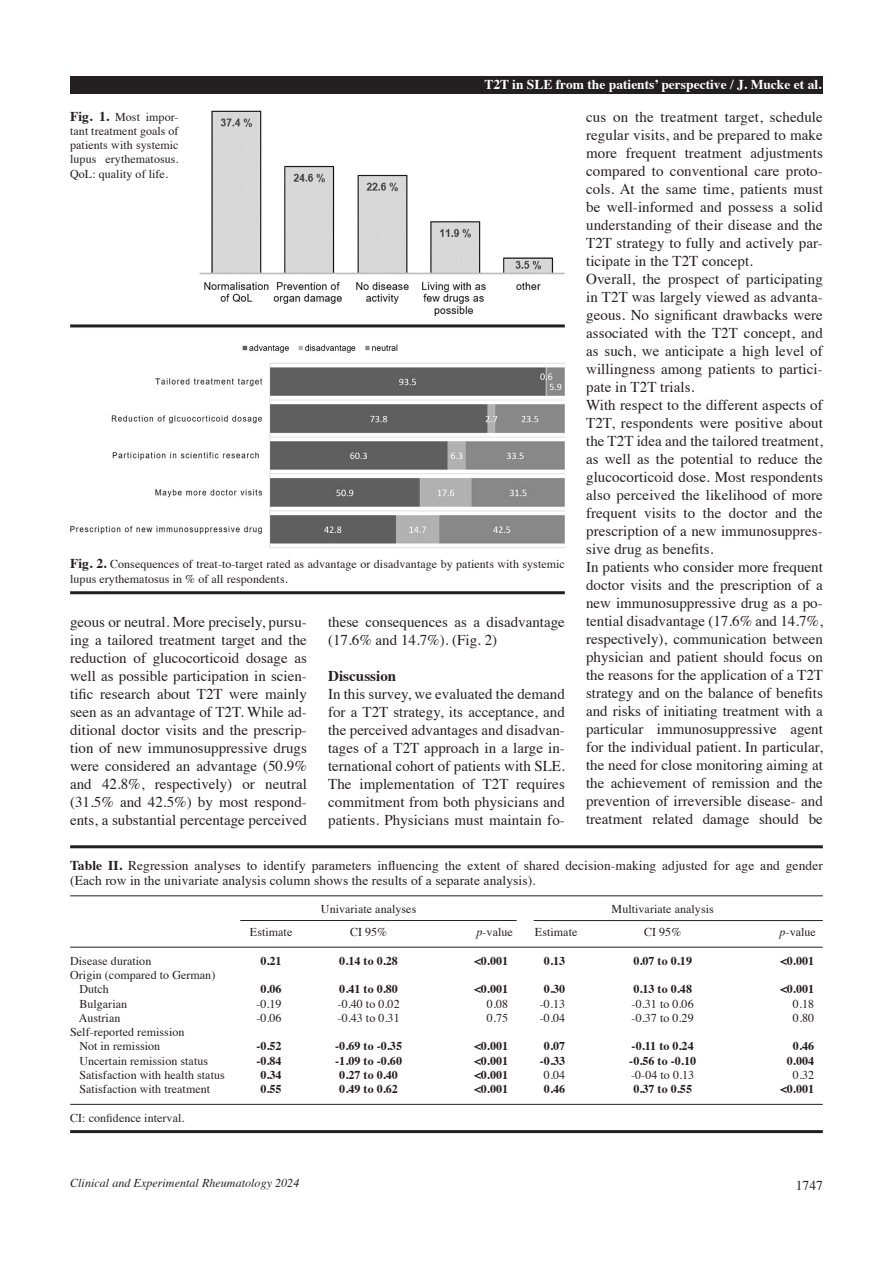
<style>
.page{position:relative;width:893px;height:1263px;background:#fff}
.page>*{position:absolute;margin:0;border:0;box-sizing:border-box;transform-origin:0 0}
.t1{font:15px/18px "Times";letter-spacing:.005em;color:#231f20;text-align:justify}
.t2{font:700 15px "Times";letter-spacing:.005em;color:#231f20}
.t3{font:13.5px/15px "Times";letter-spacing:.005em;color:#231f20}
.t4{font:700 13.5px "Times";color:#fff}
.t5{font:12px/14.2px "Times";letter-spacing:.005em;color:#231f20;text-align:justify}
.t6{font:700 12px "Times";letter-spacing:.005em;color:#231f20}
.t7{font:italic 12px "Times";letter-spacing:.005em;color:#231f20}
.s1{font-weight:700;font-size:13.5px}
.s2{font-weight:700}
.s3{font-style:italic}
</style>
<div class="page">
<div style="left:70px;top:77px;width:753px;height:17px;background:#231f20"></div>
<img style="left:200px;top:111px;width:365px;height:205px">
<hr style="left:70px;top:845px;width:753px;height:3px;background:#231f20">
<hr style="left:70px;top:895px;width:753px;height:1px;background:#231f20">
<hr style="left:240px;top:920px;width:277px;height:1px;background:#231f20">
<hr style="left:534px;top:920px;width:289px;height:1px;background:#231f20">
<hr style="left:70px;top:947px;width:753px;height:1px;background:#231f20">
<hr style="left:70px;top:1104px;width:753px;height:1px;background:#231f20">
<hr style="left:70px;top:1130px;width:753px;height:3px;background:#231f20">
<img style="left:70px;top:344px;width:495px;height:204px">
<hr style="left:70px;top:591px;width:495px;height:3px;background:#231f20">
<hr style="left:70px;top:324px;width:495px;height:3px;background:#231f20">
<p class="t4" style="left:484px;top:71px;width:339px">T2T in SLE from the patients’ perspective / J. Mucke et al.</p>
<p class="t5" style="left:70px;top:108px;width:110px"><span class="s1">Fig. 1.</span> Most impor&shy;tant treatment goals of patients with systemic lupus erythematosus.<br>QoL: quality of life.</p>
<p class="t5" style="left:70px;top:556px;width:496px"><span class="s1">Fig. 2.</span> Consequences of treat-to-target rated as advantage or disadvantage by patients with systemic lupus erythematosus in % of all respondents.</p>
<p class="t1" style="left:70px;top:611px;width:238px">geous or neutral. More precisely, pursu&shy;ing a tailored treatment target and the reduction of glucocorticoid dosage as well as possible participation in scien&shy;tific research about T2T were mainly seen as an advantage of T2T. While ad&shy;ditional doctor visits and the prescrip&shy;tion of new immunosuppressive drugs were considered an advantage (50.9% and 42.8%, respectively) or neutral (31.5% and 42.5%) by most respond&shy;ents, a substantial percentage perceived</p>
<p class="t1" style="left:328px;top:611px;width:238px">these consequences as a disadvantage (17.6% and 14.7%). (Fig. 2)</p>
<p class="t2" style="left:328px;top:661px;width:70px">Discussion</p>
<p class="t1" style="left:328px;top:683px;width:238px">In this survey, we evaluated the demand for a T2T strategy, its acceptance, and the perceived advantages and disadvan&shy;tages of a T2T approach in a large in&shy;ternational cohort of patients with SLE.</p>
<p class="t1" style="left:328px;top:773px;width:238px">The implementation of T2T requires commitment from both physicians and patients. Physicians must maintain fo-</p>
<p class="t1" style="left:586px;top:106px;width:238px">cus on the treatment target, schedule regular visits, and be prepared to make more frequent treatment adjustments compared to conventional care proto&shy;cols. At the same time, patients must be well-informed and possess a solid understanding of their disease and the T2T strategy to fully and actively par&shy;ticipate in the T2T concept.</p>
<p class="t1" style="left:586px;top:268px;width:238px">Overall, the prospect of participating in T2T was largely viewed as advanta&shy;geous. No significant drawbacks were associated with the T2T concept, and as such, we anticipate a high level of willingness among patients to partici&shy;pate in T2T trials.</p>
<p class="t1" style="left:586px;top:394px;width:238px">With respect to the different aspects of T2T, respondents were positive about the T2T idea and the tailored treatment, as well as the potential to reduce the glucocorticoid dose. Most respondents also perceived the likelihood of more frequent visits to the doctor and the prescription of a new immunosuppres&shy;sive drug as benefits.</p>
<p class="t1" style="left:586px;top:556px;width:238px">In patients who consider more frequent doctor visits and the prescription of a new immunosuppressive drug as a po&shy;tential disadvantage (17.6% and 14.7%, respectively), communication between physician and patient should focus on the reasons for the application of a T2T strategy and on the balance of benefits and risks of initiating treatment with a particular immunosuppressive agent for the individual patient. In particular, the need for close monitoring aiming at the achievement of remission and the prevention of irreversible disease- and treatment related damage should be</p>
<p class="t3" style="left:70px;top:856px;width:754px"><span class="s2">Table II.</span> Regression analyses to identify parameters influencing the extent of shared decision-making adjusted for age and gender (Each row in the univariate analysis column shows the results of a separate analysis).</p>
<p class="t5" style="left:321px;top:901px;width:97px">Univariate analyses</p>
<p class="t5" style="left:612px;top:901px;width:104px">Multivariate analysis</p>
<p class="t5" style="left:250px;top:924px;width:44px">Estimate</p>
<p class="t5" style="left:350px;top:924px;width:39px">CI 95%</p>
<p class="t5" style="left:476px;top:924px;width:38px"><span class="s3">p</span>-value</p>
<p class="t5" style="left:535px;top:924px;width:44px">Estimate</p>
<p class="t5" style="left:644px;top:924px;width:39px">CI 95%</p>
<p class="t5" style="left:779px;top:924px;width:38px"><span class="s3">p</span>-value</p>
<p class="t5" style="left:70px;top:953px;width:83px">Disease duration</p>
<p class="t6" style="left:260px;top:949px;width:23px">0.21</p>
<p class="t6" style="left:339px;top:949px;width:60px">0.14 to 0.28</p>
<p class="t6" style="left:474px;top:949px;width:36px">&lt;0.001</p>
<p class="t6" style="left:544px;top:949px;width:23px">0.13</p>
<p class="t6" style="left:633px;top:949px;width:60px">0.07 to 0.19</p>
<p class="t6" style="left:780px;top:949px;width:36px">&lt;0.001</p>
<p class="t5" style="left:70px;top:967px;width:147px">Origin (compared to German)</p>
<p class="t5" style="left:79px;top:981px;width:31px">Dutch</p>
<p class="t6" style="left:260px;top:978px;width:23px">0.06</p>
<p class="t6" style="left:339px;top:978px;width:60px">0.41 to 0.80</p>
<p class="t6" style="left:474px;top:978px;width:36px">&lt;0.001</p>
<p class="t6" style="left:544px;top:978px;width:23px">0.30</p>
<p class="t6" style="left:633px;top:978px;width:60px">0.13 to 0.48</p>
<p class="t6" style="left:780px;top:978px;width:36px">&lt;0.001</p>
<p class="t5" style="left:79px;top:995px;width:49px">Bulgarian</p>
<p class="t5" style="left:256px;top:995px;width:27px">-0.19</p>
<p class="t5" style="left:338px;top:995px;width:64px">-0.40 to 0.02</p>
<p class="t5" style="left:487px;top:995px;width:23px">0.08</p>
<p class="t5" style="left:540px;top:995px;width:27px">-0.13</p>
<p class="t5" style="left:632px;top:995px;width:64px">-0.31 to 0.06</p>
<p class="t5" style="left:793px;top:995px;width:23px">0.18</p>
<p class="t5" style="left:79px;top:1010px;width:43px">Austrian</p>
<p class="t5" style="left:256px;top:1010px;width:27px">-0.06</p>
<p class="t5" style="left:338px;top:1010px;width:64px">-0.43 to 0.31</p>
<p class="t5" style="left:487px;top:1010px;width:23px">0.75</p>
<p class="t5" style="left:540px;top:1010px;width:27px">-0.04</p>
<p class="t5" style="left:632px;top:1010px;width:64px">-0.37 to 0.29</p>
<p class="t5" style="left:793px;top:1010px;width:23px">0.80</p>
<p class="t5" style="left:70px;top:1024px;width:116px">Self-reported remission</p>
<p class="t5" style="left:79px;top:1038px;width:82px">Not in remission</p>
<p class="t6" style="left:256px;top:1035px;width:27px">-0.52</p>
<p class="t6" style="left:335px;top:1035px;width:68px">-0.69 to -0.35</p>
<p class="t6" style="left:474px;top:1035px;width:36px">&lt;0.001</p>
<p class="t6" style="left:544px;top:1035px;width:23px">0.07</p>
<p class="t6" style="left:632px;top:1035px;width:64px">-0.11 to 0.24</p>
<p class="t6" style="left:793px;top:1035px;width:23px">0.46</p>
<p class="t5" style="left:79px;top:1052px;width:130px">Uncertain remission status</p>
<p class="t6" style="left:256px;top:1049px;width:27px">-0.84</p>
<p class="t6" style="left:335px;top:1049px;width:68px">-1.09 to -0.60</p>
<p class="t6" style="left:474px;top:1049px;width:36px">&lt;0.001</p>
<p class="t6" style="left:540px;top:1049px;width:27px">-0.33</p>
<p class="t6" style="left:629px;top:1049px;width:68px">-0.56 to -0.10</p>
<p class="t6" style="left:787px;top:1049px;width:29px">0.004</p>
<p class="t5" style="left:79px;top:1067px;width:147px">Satisfaction with health status</p>
<p class="t6" style="left:260px;top:1063px;width:23px">0.34</p>
<p class="t6" style="left:339px;top:1063px;width:60px">0.27 to 0.40</p>
<p class="t6" style="left:474px;top:1063px;width:36px">&lt;0.001</p>
<p class="t5" style="left:544px;top:1067px;width:23px">0.04</p>
<p class="t5" style="left:631px;top:1067px;width:65px">-0-04 to 0.13</p>
<p class="t5" style="left:793px;top:1067px;width:23px">0.32</p>
<p class="t5" style="left:79px;top:1081px;width:132px">Satisfaction with treatment</p>
<p class="t6" style="left:260px;top:1077px;width:23px">0.55</p>
<p class="t6" style="left:339px;top:1077px;width:60px">0.49 to 0.62</p>
<p class="t6" style="left:474px;top:1077px;width:36px">&lt;0.001</p>
<p class="t6" style="left:544px;top:1077px;width:23px">0.46</p>
<p class="t6" style="left:633px;top:1077px;width:60px">0.37 to 0.55</p>
<p class="t6" style="left:780px;top:1077px;width:36px">&lt;0.001</p>
<p class="t5" style="left:70px;top:1109px;width:116px">CI: confidence interval.</p>
<p class="t7" style="left:70px;top:1172px;width:231px">Clinical and Experimental Rheumatology 2024</p>
<p class="t3" style="left:796px;top:1177px;width:28px">1747</p>
</div>
